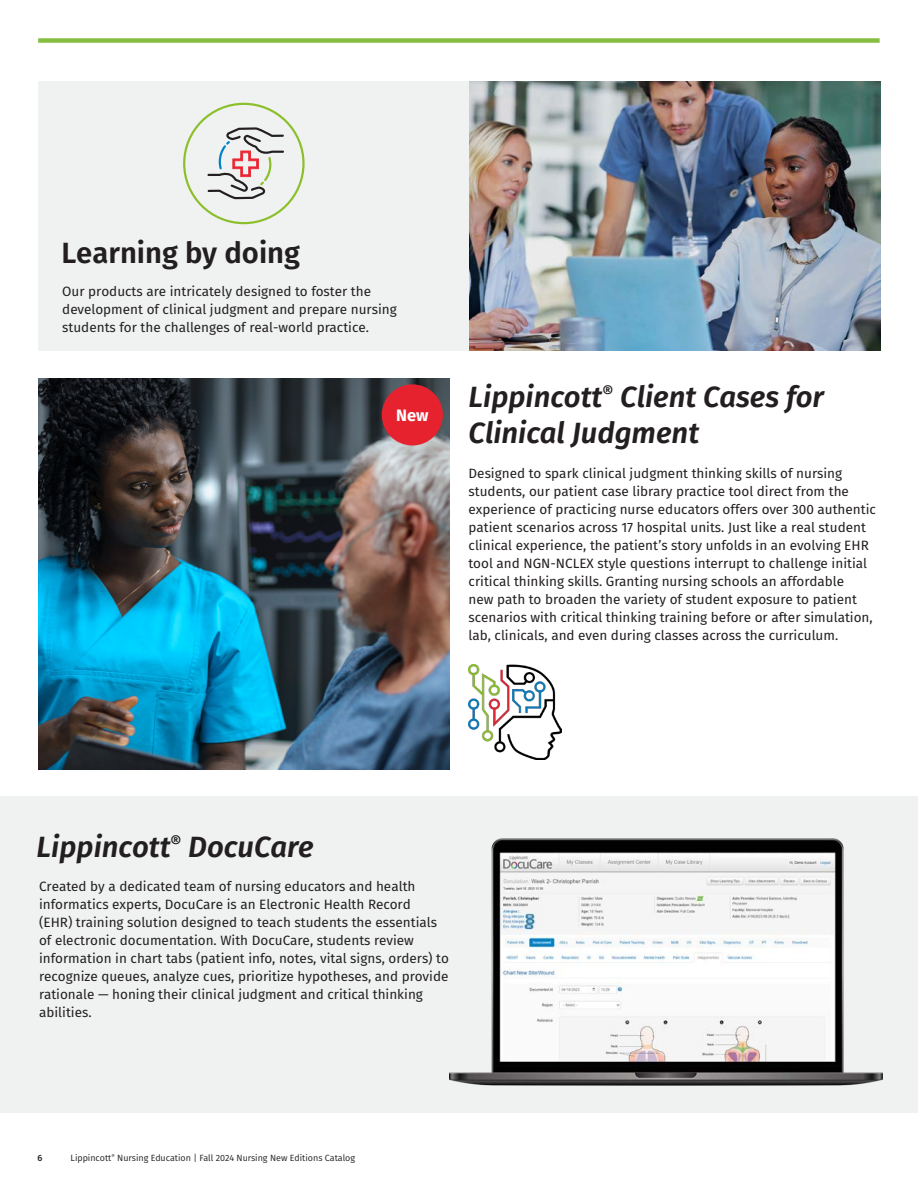
<style>
.page{position:relative;width:918px;height:1188px;background:#fff}
.page>*{position:absolute;margin:0;border:0;box-sizing:border-box;transform-origin:0 0}
.t1{font:italic 600 29.25px/36px "Fira Sans";color:#231f20}
.t2{font:600 29.25px "Fira Sans";color:#231f20}
.t3{font:700 16.5px "Fira Sans";color:#fff}
.t4{font:13.5px/18px "Fira Sans";color:#231f20}
.t5{font:9px "Fira Sans";color:#231f20}
.t6{font:500 9px "Fira Sans";color:#231f20}
</style>
<div class="page">
<div style="left:38px;top:81px;width:842px;height:270px;background:#eff2f1"></div>
<div style="left:1px;top:796px;width:917px;height:317px;background:#eff2f1"></div>
<img style="left:449px;top:838px;width:434px;height:248px">
<div style="left:38px;top:38px;width:842px;height:5px;background:#85be40"></div>
<div style="left:183px;top:103px;width:122px;height:121px;border:2px solid #8cbf2b;border-radius:50%"></div>
<svg style="left:207px;top:127px;width:77px;height:73px"></svg>
<img style="left:38px;top:378px;width:411px;height:392px">
<img style="left:469px;top:81px;width:411px;height:270px">
<div style="left:382px;top:384px;width:61px;height:62px;background:#e6222f;border-radius:50%"></div>
<img style="left:469px;top:664px;width:92px;height:95px">
<p class="t2" style="left:61px;top:229px;width:240px">Learning by doing</p>
<p class="t4" style="left:62px;top:282px;width:336px">Our products are intricately designed to foster the development of clinical judgment and prepare nursing students for the challenges of real-world practice.</p>
<p class="t3" style="left:396px;top:401px;width:34px">New</p>
<p class="t1" style="left:469px;top:377px;width:357px">Lippincott<sup>®</sup> Client Cases for<br>Clinical Judgment</p>
<p class="t4" style="left:469px;top:464px;width:409px">Designed to spark clinical judgment thinking skills of nursing students, our patient case library practice tool direct from the experience of practicing nurse educators offers over 300 authentic patient scenarios across 17 hospital units. Just like a real student clinical experience, the patient’s story unfolds in an evolving EHR tool and NGN-NCLEX style questions interrupt to challenge initial critical thinking skills. Granting nursing schools an affordable<br>new path to broaden the variety of student exposure to patient scenarios with critical thinking training before or after simulation, lab, clinicals, and even during classes across the curriculum.</p>
<p class="t1" style="left:37px;top:827px;width:279px">Lippincott<sup>®</sup> DocuCare</p>
<p class="t4" style="left:39px;top:877px;width:411px">Created by a dedicated team of nursing educators and health informatics experts, DocuCare is an Electronic Health Record<br>(EHR) training solution designed to teach students the essentials of electronic documentation. With DocuCare, students review information in chart tabs (patient info, notes, vital signs, orders) to recognize queues, analyze cues, prioritize hypotheses, and provide rationale — honing their clinical judgment and critical thinking abilities.</p>
<p class="t6" style="left:38px;top:1150px;width:6px">6</p>
<p class="t5" style="left:71px;top:1151px;width:286px">Lippincott<sup>®</sup> Nursing Education | Fall 2024 Nursing New Editions Catalog</p>
</div>
